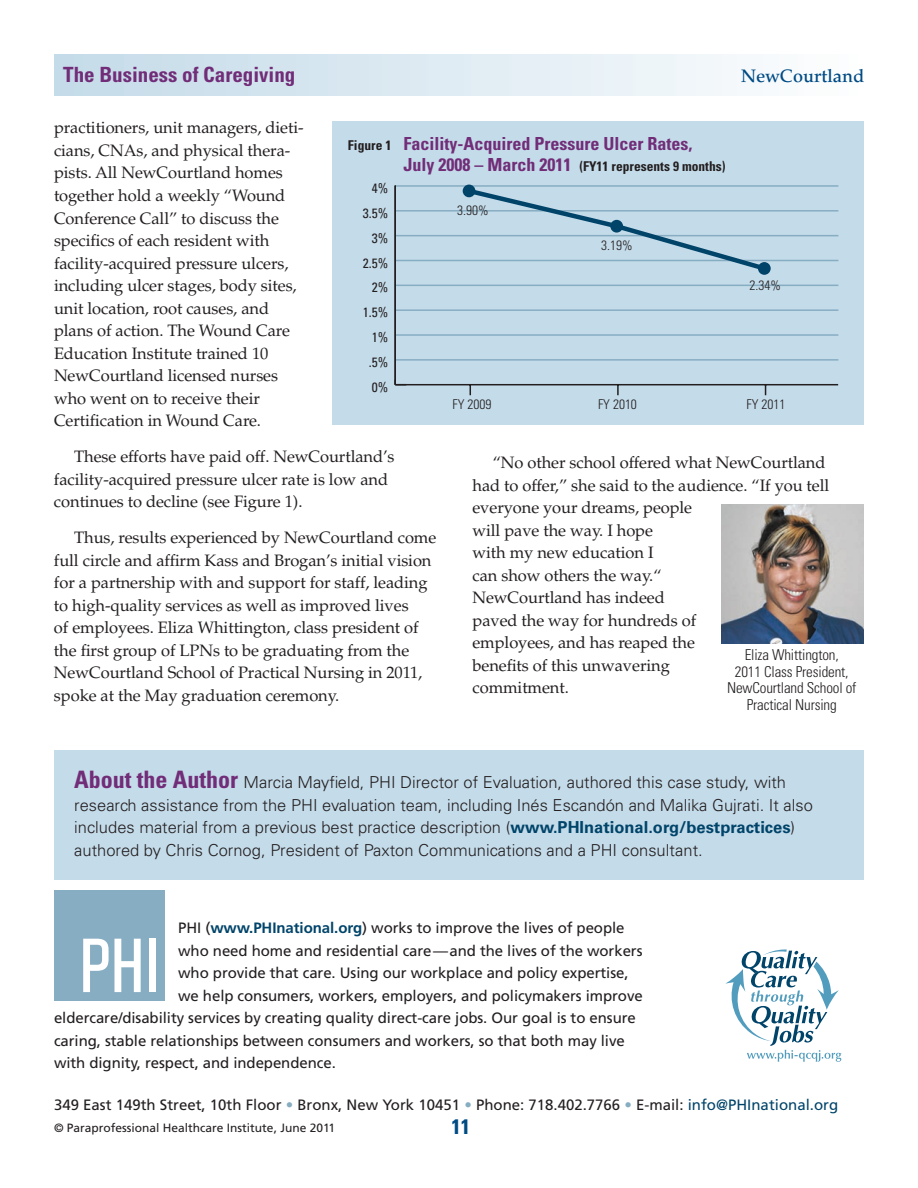
<style>
.page{position:relative;width:918px;height:1188px;background:#fff}
.page>*{position:absolute;margin:0;border:0;box-sizing:border-box;transform-origin:0 0}
.t1{font:700 condensed 21px "Univers LT Std";color:#712d78}
.t2{font:700 condensed 21px "Univers LT Std";color:#004b84}
.t3{font:700 condensed 18px "Univers LT Std";color:#712d78}
.t4{font:500 18px "Palatino LT Std";color:#004b84}
.Text-Indent{font:16.5px/22.5px "Palatino LT Std";letter-spacing:-.005em;color:#231f20}
.t5{font:300 16.5px/22.5px "Univers LT Std";color:#231f20}
.Text-Indent-2{font:15px "Frutiger LT Std";letter-spacing:-.005em;color:#231f20}
.Text-No_Indent{font:15px "Frutiger LT Std";color:#231f20}
.Callout_Quotes{font:300 condensed 15px/16.5px "Univers LT Std";letter-spacing:-.01em;color:#231f20;text-align:center}
.t6{font:700 condensed 13.5px "Univers LT Std";color:#231f20}
.t7{font:300 condensed 13.5px "Univers LT Std";color:#231f20}
.t8{font:condensed 13.5px "Univers LT Std";color:#231f20}
.t9{font:12px "Frutiger LT Std";color:#231f20}
.s1{font-size:13.5px;color:#231f20}
.s2{font-size:18px;color:#712d78}
.s3{font-weight:700;font-stretch:condensed;font-size:24px;color:#712d78}
.s4{font-weight:700;color:#00446a}
.s5{color:#87adc3}
.s6{color:#00446a}
</style>
<div class="page">
<div style="left:54px;top:54px;width:810px;height:41px;background:linear-gradient(to right,#c3dae8,#fdfefe)"></div>
<img style="left:721px;top:505px;width:143px;height:138px">
<div style="left:333px;top:122px;width:531px;height:303px;background:#c4dbe9"></div>
<hr style="left:395px;top:384px;width:443px;height:1px;background:#231f20">
<svg style="left:617px;top:385px;width:2px;height:10px"></svg>
<hr style="left:395px;top:359px;width:443px;height:2px;background:#87adc3">
<hr style="left:395px;top:334px;width:443px;height:2px;background:#87adc3">
<hr style="left:395px;top:309px;width:443px;height:2px;background:#87adc3">
<hr style="left:395px;top:285px;width:443px;height:1px;background:#87adc3">
<hr style="left:395px;top:260px;width:443px;height:1px;background:#87adc3">
<hr style="left:395px;top:235px;width:443px;height:1px;background:#87adc3">
<hr style="left:395px;top:210px;width:443px;height:2px;background:#87adc3">
<hr style="left:395px;top:185px;width:443px;height:2px;background:#87adc3">
<svg style="left:469px;top:189px;width:296px;height:80px"></svg>
<div style="left:463px;top:185px;width:12px;height:12px;background:#00446a;border-radius:50%"></div>
<div style="left:610px;top:220px;width:13px;height:13px;background:#00446a;border-radius:50%"></div>
<div style="left:758px;top:262px;width:13px;height:13px;background:#00446a;border-radius:50%"></div>
<hr style="left:394px;top:185px;width:2px;height:200px;background:#231f20">
<svg style="left:725px;top:949px;width:116px;height:113px"></svg>
<div style="left:54px;top:750px;width:810px;height:130px;background:#c4dbe9"></div>
<div style="left:54px;top:890px;width:111px;height:111px;background:#87adc3"></div>
<svg style="left:83px;top:939px;width:26px;height:53px"></svg>
<svg style="left:115px;top:939px;width:26px;height:53px"></svg>
<div style="left:149px;top:939px;width:6px;height:53px;background:#fff"></div>
<p class="t1" style="left:63px;top:61px;width:234px">The Business of Caregiving</p>
<p class="t4" style="left:741px;top:65px;width:124px">NewCourtland</p>
<p class="Text-Indent" style="left:54px;top:117px;width:251px">practitioners, unit managers, dieti&shy;cians, CNAs, and physical thera&shy;pists. All NewCourtland homes together hold a weekly “Wound<br>Conference Call” to discuss the specifics of each resident with facility-acquired pressure ulcers, including ulcer stages, body sites, unit location, root causes, and plans of action. The Wound Care<br>Education Institute trained 10<br>NewCourtland licensed nurses who went on to receive their<br>Certification in Wound Care.</p>
<p class="Text-Indent" style="left:54px;top:445px;width:342px;text-indent:20px">These efforts have paid off. NewCourtland’s facility-acquired pressure ulcer rate is low and continues to decline (see Figure 1).</p>
<p class="Text-Indent" style="left:54px;top:527px;width:384px;text-indent:20px">Thus, results experienced by NewCourtland come full circle and affirm Kass and Brogan’s initial vision for a partnership with and support for staff, leading to high-quality services as well as improved lives<br>of employees. Eliza Whittington, class president of the first group of LPNs to be graduating from the NewCourtland School of Practical Nursing in 2011, spoke at the May graduation ceremony.</p>
<p class="t3" style="left:348px;top:132px;width:346px"><span class="s1">Figure 1</span> Facility-Acquired Pressure Ulcer Rates,</p>
<p class="t6" style="left:403px;top:157px;width:324px"><span class="s2">July 2008 – March 2011</span> (FY11 represents 9 months)</p>
<p class="t8" style="left:372px;top:180px;width:18px">4%</p>
<p class="t7" style="left:457px;top:202px;width:33px">3.90%</p>
<p class="t8" style="left:363px;top:204px;width:27px">3.5%</p>
<p class="t8" style="left:372px;top:229px;width:18px">3%</p>
<p class="t7" style="left:601px;top:237px;width:33px">3.19%</p>
<p class="t8" style="left:363px;top:254px;width:27px">2.5%</p>
<p class="t7" style="left:750px;top:278px;width:33px">2.34%</p>
<p class="t8" style="left:372px;top:279px;width:18px">2%</p>
<p class="t8" style="left:363px;top:304px;width:27px">1.5%</p>
<p class="t8" style="left:372px;top:329px;width:18px">1%</p>
<p class="t8" style="left:369px;top:354px;width:21px">.5%</p>
<p class="t8" style="left:372px;top:378px;width:18px">0%</p>
<p class="t7" style="left:452px;top:396px;width:40px">FY 2009</p>
<p class="t7" style="left:598px;top:396px;width:40px">FY 2010</p>
<p class="t7" style="left:747px;top:396px;width:40px">FY 2011</p>
<p class="Text-Indent" style="left:473px;top:452px;width:358px;text-indent:20px">“No other school offered what NewCourtland had to offer,” she said to the audience. “If you tell everyone your dreams, people<br>will pave the way. I hope<br>with my new education I<br>can show others the way.“<br>NewCourtland has indeed<br>paved the way for hundreds of<br>employees, and has reaped the<br>benefits of this unwavering<br>commitment.</p>
<p class="Callout_Quotes" style="left:727px;top:647px;width:131px">Eliza Whittington,<br>2011 Class President,<br>NewCourtland School of<br>Practical Nursing</p>
<p class="t5" style="left:74px;top:771px;width:740px"><span class="s3">About the Author</span> Marcia Mayfield, PHI Director of Evaluation, authored this case study, with research assistance from the PHI evaluation team, including Inés Escandón and Malika Gujrati. It also includes material from a previous best practice description (<span class="s4">www.PHInational.org/bestpractices</span>) authored by Chris Cornog, President of Paxton Communications and a PHI consultant.</p>
<p class="Text-Indent-2" style="left:178px;top:919px;width:448px">PHI (<span class="s4">www.PHInational.org</span>) works to improve the lives of people</p>
<p class="Text-Indent-2" style="left:178px;top:942px;width:466px">who need home and residential care—and the lives of the workers</p>
<p class="Text-Indent-2" style="left:178px;top:964px;width:452px">who provide that care. Using our workplace and policy expertise,</p>
<p class="Text-Indent-2" style="left:178px;top:987px;width:466px">we help consumers, workers, employers, and policymakers improve</p>
<p class="Text-Indent-2" style="left:54px;top:1009px;width:583px">eldercare/disability services by creating quality direct-care jobs. Our goal is to ensure</p>
<p class="Text-Indent-2" style="left:54px;top:1032px;width:572px">caring, stable relationships between consumers and workers, so that both may live</p>
<p class="Text-Indent-2" style="left:54px;top:1054px;width:283px">with dignity, respect, and independence.</p>
<p class="Text-No_Indent" style="left:54px;top:1096px;width:786px">349 East 149th Street, 10th Floor <span class="s5">•</span> Bronx, New York 10451 <span class="s5">•</span> Phone: 718.402.7766 <span class="s5">•</span> E-mail: <span class="s6">info@PHInational.org</span></p>
<p class="t9" style="left:54px;top:1121px;width:283px">© Paraprofessional Healthcare Institute, June 2011</p>
<p class="t2" style="left:452px;top:1114px;width:20px">11</p>
</div>
